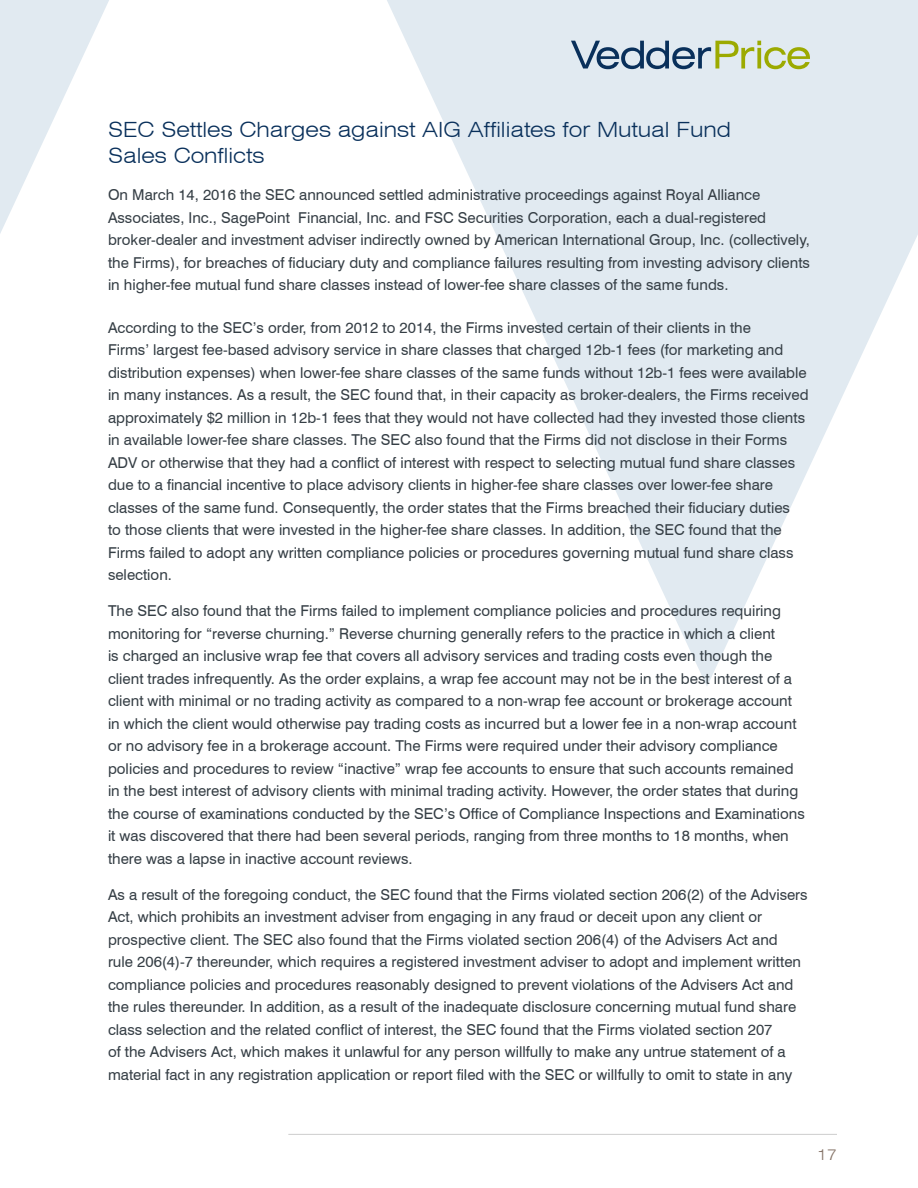
<style>
.page{position:relative;width:918px;height:1188px;background:#fff}
.page>*{position:absolute;margin:0;border:0;box-sizing:border-box;transform-origin:0 0}
.t1{font:300 expanded 21px/25.5px "Swiss 721 BT";color:#09305b}
.t2{font:15px/22.5px "Swiss 721 BT";color:#353e45}
.t3{font:300 expanded 15px "Swiss 721 BT";color:#857367}
</style>
<div class="page">
<svg style="left:0;top:0;width:109px;height:234px"></svg>
<svg style="left:387px;top:0;width:531px;height:686px;fill:#e1eaf1"></svg>
<svg style="left:571px;top:41px;width:239px;height:28px;background:#abbbb1"></svg>
<hr style="left:288px;top:1134px;width:549px;height:1px;background:#cdcdcd">
<h1 class="t1" style="left:108px;top:117px;width:625px">SEC Settles Charges against AIG Affiliates for Mutual Fund<br>Sales Conflicts</h1>
<p class="t2" style="left:108px;top:183px;width:704px">On March 14, 2016 the SEC announced settled administrative proceedings against Royal Alliance Associates, Inc., SagePoint Financial, Inc. and FSC Securities Corporation, each a dual-registered broker-dealer and investment adviser indirectly owned by American International Group, Inc. (collectively, the Firms), for breaches of fiduciary duty and compliance failures resulting from investing advisory clients in higher-fee mutual fund share classes instead of lower-fee share classes of the same funds.</p>
<p class="t2" style="left:108px;top:316px;width:702px">According to the SEC’s order, from 2012 to 2014, the Firms invested certain of their clients in the<br>Firms’ largest fee-based advisory service in share classes that charged 12b-1 fees (for marketing and distribution expenses) when lower-fee share classes of the same funds without 12b-1 fees were available in many instances. As a result, the SEC found that, in their capacity as broker-dealers, the Firms received approximately $2 million in 12b-1 fees that they would not have collected had they invested those clients in available lower-fee share classes. The SEC also found that the Firms did not disclose in their Forms ADV or otherwise that they had a conflict of interest with respect to selecting mutual fund share classes due to a financial incentive to place advisory clients in higher-fee share classes over lower-fee share classes of the same fund. Consequently, the order states that the Firms breached their fiduciary duties<br>to those clients that were invested in the higher-fee share classes. In addition, the SEC found that the Firms failed to adopt any written compliance policies or procedures governing mutual fund share class selection.</p>
<p class="t2" style="left:108px;top:600px;width:698px">The SEC also found that the Firms failed to implement compliance policies and procedures requiring monitoring for “reverse churning.” Reverse churning generally refers to the practice in which a client<br>is charged an inclusive wrap fee that covers all advisory services and trading costs even though the client trades infrequently. As the order explains, a wrap fee account may not be in the best interest of a client with minimal or no trading activity as compared to a non-wrap fee account or brokerage account in which the client would otherwise pay trading costs as incurred but a lower fee in a non-wrap account or no advisory fee in a brokerage account. The Firms were required under their advisory compliance policies and procedures to review “inactive” wrap fee accounts to ensure that such accounts remained in the best interest of advisory clients with minimal trading activity. However, the order states that during the course of examinations conducted by the SEC’s Office of Compliance Inspections and Examinations it was discovered that there had been several periods, ranging from three months to 18 months, when there was a lapse in inactive account reviews.</p>
<p class="t2" style="left:108px;top:883px;width:701px">As a result of the foregoing conduct, the SEC found that the Firms violated section 206(2) of the Advisers Act, which prohibits an investment adviser from engaging in any fraud or deceit upon any client or prospective client. The SEC also found that the Firms violated section 206(4) of the Advisers Act and<br>rule 206(4)-7 thereunder, which requires a registered investment adviser to adopt and implement written compliance policies and procedures reasonably designed to prevent violations of the Advisers Act and the rules thereunder. In addition, as a result of the inadequate disclosure concerning mutual fund share class selection and the related conflict of interest, the SEC found that the Firms violated section 207<br>of the Advisers Act, which makes it unlawful for any person willfully to make any untrue statement of a material fact in any registration application or report filed with the SEC or willfully to omit to state in any</p>
<p class="t3" style="left:818px;top:1146px;width:21px">17</p>
</div>
